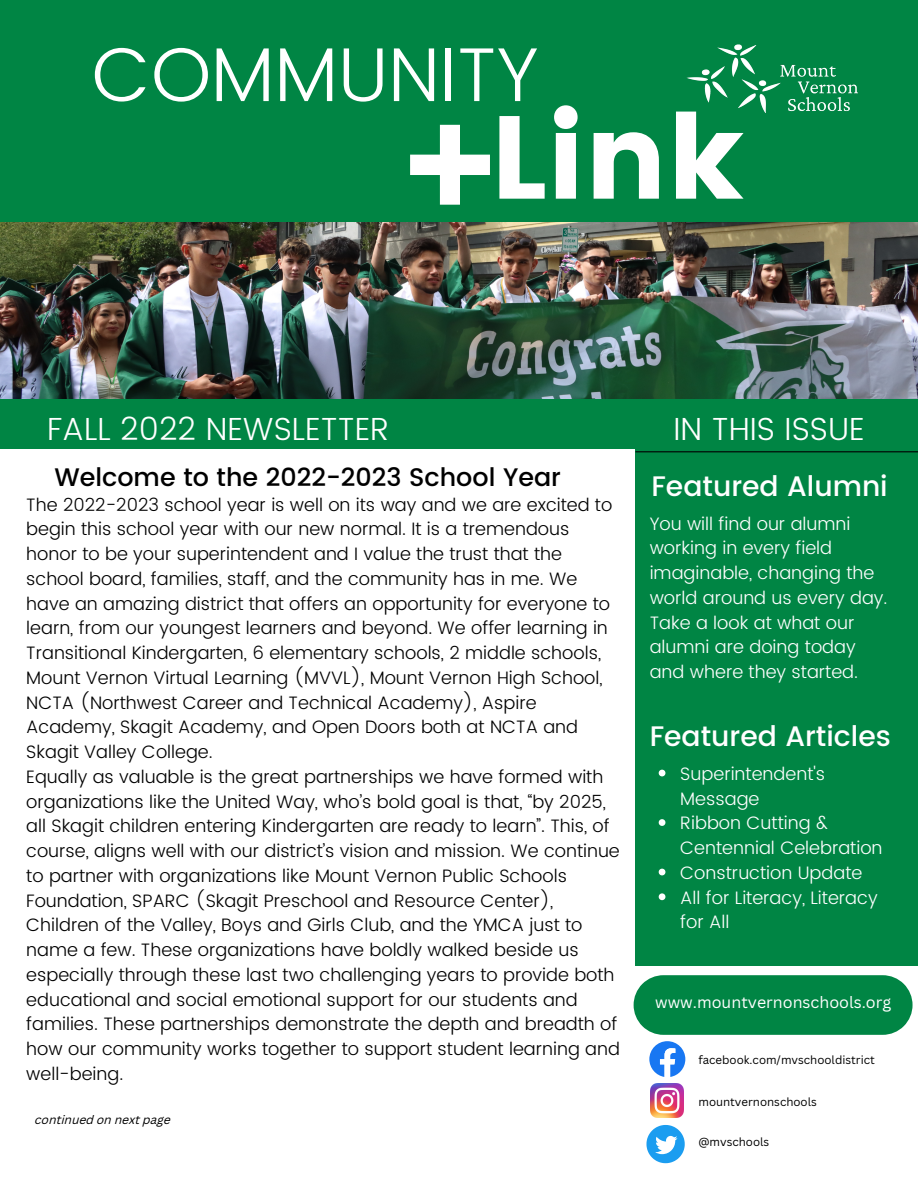
<style>
.page{position:relative;width:918px;height:1188px;background:#fff}
.page>*{position:absolute;margin:0;border:0;box-sizing:border-box;transform-origin:0 0}
.t1{font:117.75px "Poppins";color:#fff}
.t2{font:300 76.35px "Poppins";color:#fff}
.t3{font:300 31.95px "Poppins";color:#fff}
.t4{font:500 28.2px "Poppins";color:#fff}
.t5{font:500 25.35px "Poppins";color:#000}
.t6{font:300 18px/24.8px "Poppins";color:#000}
.t7{font:300 18px/24.8px "Poppins";color:#fff}
.t8{font:16.05px "Canva Sans";color:#fff}
.t9{font:italic 12px "Canva Sans";color:#000}
.t10{font:11.55px "Canva Sans";color:#000}
</style>
<div class="page">
<img style="left:0;top:222px;width:918px;height:178px">
<div style="left:0;top:0;width:918px;height:222px;background:#008544"></div>
<div style="left:635px;top:444px;width:283px;height:522px;background:#008544"></div>
<svg style="left:410px;top:125px;width:80px;height:80px"></svg>
<img style="left:686px;top:44px;width:172px;height:69px">
<div style="left:0;top:400px;width:918px;height:49px;background:#008544"></div>
<svg style="left:649px;top:1041px;width:36px;height:36px"></svg>
<img style="left:650px;top:1084px;width:34px;height:34px">
<svg style="left:646px;top:1125px;width:39px;height:38px"></svg>
<svg style="left:634px;top:975px;width:279px;height:60px;background:#0d8b4d"></svg>
<svg style="left:659px;top:770px;width:6px;height:6px"></svg>
<svg style="left:659px;top:819px;width:6px;height:7px"></svg>
<svg style="left:659px;top:869px;width:6px;height:6px"></svg>
<svg style="left:659px;top:893px;width:6px;height:7px"></svg>
<hr style="left:635px;top:451px;width:283px;height:1px;background:#000">
<h2 class="t2" style="left:92px;top:30px;width:448px">COMMUNITY</h2>
<h1 class="t1" style="left:491px;top:89px;width:255px">Link</h1>
<h3 class="t3" style="left:47px;top:410px;width:344px">FALL 2022 NEWSLETTER</h3>
<h3 class="t3" style="left:674px;top:410px;width:193px">IN THIS ISSUE</h3>
<h3 class="t5" style="left:54px;top:463px;width:508px">Welcome to the 2022-2023 School Year</h3>
<h3 class="t4" style="left:651px;top:469px;width:238px">Featured Alumni</h3>
<p class="t6" style="left:26px;top:492px;width:595px">The 2022-2023 school year is well on its way and we are excited to begin this school year with our new normal. It is a tremendous honor to be your superintendent and I value the trust that the school board, families, staff, and the community has in me. We have an amazing district that offers an opportunity for everyone to learn, from our youngest learners and beyond. We offer learning in Transitional Kindergarten, 6 elementary schools, 2 middle schools, Mount Vernon Virtual Learning (MVVL), Mount Vernon High School, NCTA (Northwest Career and Technical Academy), Aspire Academy, Skagit Academy, and Open Doors both at NCTA and Skagit Valley College.<br>Equally as valuable is the great partnerships we have formed with organizations like the United Way, who’s bold goal is that, “by 2025, all Skagit children entering Kindergarten are ready to learn”. This, of course, aligns well with our district’s vision and mission. We continue to partner with organizations like Mount Vernon Public Schools Foundation, SPARC (Skagit Preschool and Resource Center), Children of the Valley, Boys and Girls Club, and the YMCA just to name a few. These organizations have boldly walked beside us especially through these last two challenging years to provide both educational and social emotional support for our students and families. These partnerships demonstrate the depth and breadth of how our community works together to support student learning and well-being.</p>
<p class="t7" style="left:650px;top:511px;width:239px">You will find our alumni working in every field imaginable, changing the world around us every day.<br>Take a look at what our alumni are doing today and where they started.</p>
<h3 class="t4" style="left:650px;top:720px;width:243px">Featured Articles</h3>
<p class="t7" style="left:680px;top:761px;width:204px">Superintendent's<br>Message<br>Ribbon Cutting &amp;<br>Centennial Celebration<br>Construction Update<br>All for Literacy, Literacy for All</p>
<p class="t8" style="left:655px;top:991px;width:238px">www.mountvernonschools.org</p>
<p class="t10" style="left:698px;top:1052px;width:178px">facebook.com/mvschooldistrict</p>
<p class="t9" style="left:35px;top:1115px;width:137px">continued on next page</p>
<p class="t10" style="left:698px;top:1093px;width:120px">mountvernonschools</p>
<p class="t10" style="left:698px;top:1134px;width:72px">@mvschools</p>
</div>
